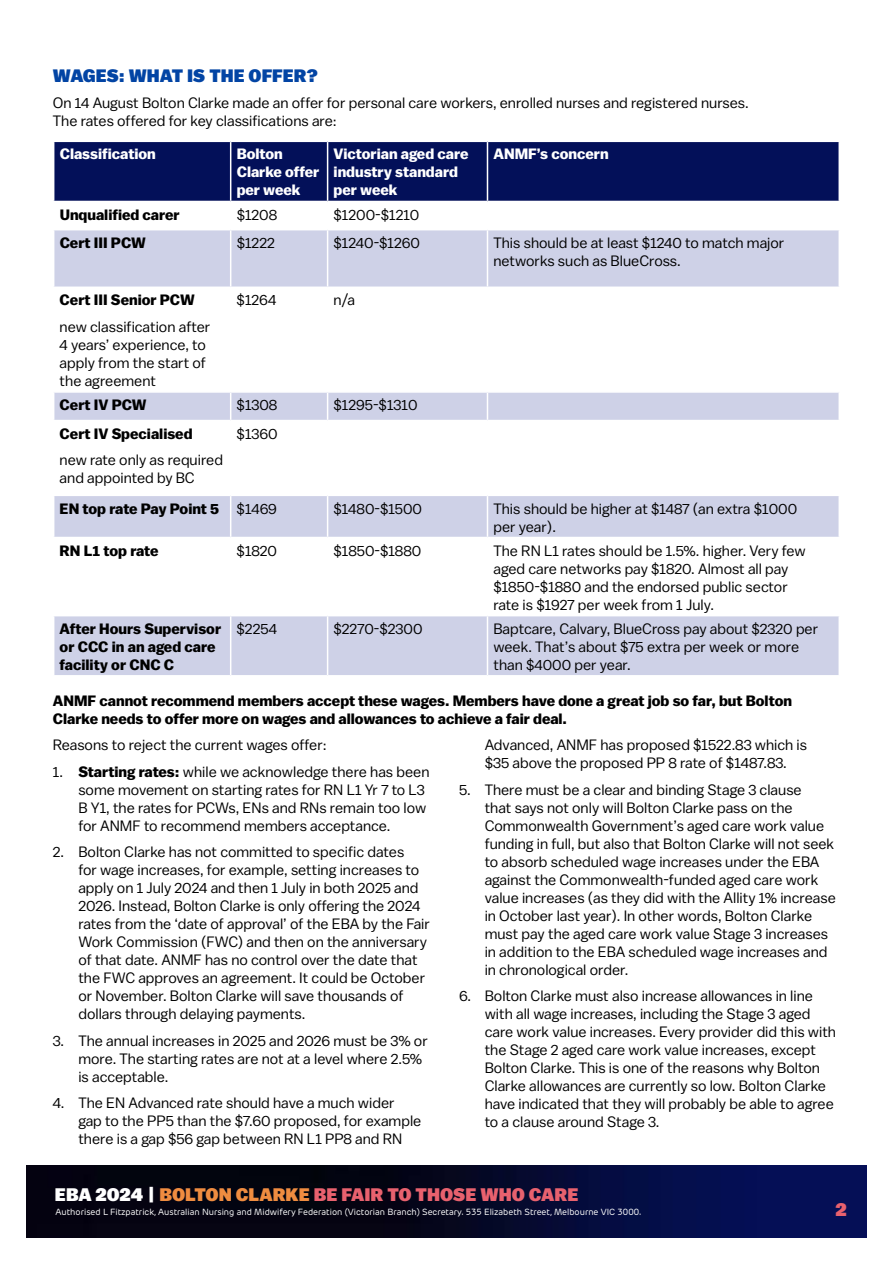
<style>
.page{position:relative;width:893px;height:1263px;background:#fff}
.page>*{position:absolute;margin:0;border:0;box-sizing:border-box;transform-origin:0 0}
.t1{font:900 18.15px "Balto";color:#e8616e}
.t2{font:900 18px "Balto";color:#0244a4}
.t3{font:15px/18px "Balto";color:#000}
.t4{font:700 15px/18px "Balto";color:#000}
.t5{font:700 15px/18px "Balto";color:#fff}
.t6{font:8.85px "New Rubrik Edge";color:#fff}
.s1{font-weight:400}
.s2{font-weight:700}
.s3{color:#fff}
.s4{color:#ef8c40}
</style>
<div class="page">
<img style="left:26px;top:1165px;width:841px;height:72px">
<div style="left:54px;top:142px;width:784px;height:59px;background:#031059"></div>
<svg style="left:54px;top:230px;width:784px;height:445px;fill:#ced1e7"></svg>
<svg style="left:54px;top:288px;width:784px;height:103px"></svg>
<hr style="left:230px;top:142px;width:1px;height:59px;background:#fff">
<hr style="left:327px;top:142px;width:1px;height:59px;background:#fff">
<hr style="left:487px;top:142px;width:1px;height:59px;background:#fff">
<hr style="left:230px;top:230px;width:1px;height:57px;background:#fff">
<hr style="left:327px;top:230px;width:1px;height:57px;background:#fff">
<hr style="left:487px;top:230px;width:1px;height:57px;background:#fff">
<hr style="left:53px;top:287px;width:178px;height:1px;background:#fff">
<hr style="left:231px;top:287px;width:97px;height:1px;background:#fff">
<hr style="left:230px;top:288px;width:1px;height:103px;background:#fff">
<hr style="left:328px;top:287px;width:159px;height:1px;background:#fff">
<hr style="left:327px;top:288px;width:1px;height:103px;background:#fff">
<hr style="left:487px;top:287px;width:353px;height:1px;background:#fff">
<hr style="left:487px;top:288px;width:1px;height:103px;background:#fff">
<hr style="left:53px;top:391px;width:178px;height:2px;background:#fff">
<hr style="left:231px;top:391px;width:97px;height:2px;background:#fff">
<svg style="left:230px;top:393px;width:1px;height:27px"></svg>
<hr style="left:328px;top:391px;width:159px;height:2px;background:#fff">
<svg style="left:327px;top:393px;width:1px;height:27px"></svg>
<hr style="left:487px;top:391px;width:353px;height:2px;background:#fff">
<svg style="left:487px;top:393px;width:1px;height:27px"></svg>
<hr style="left:53px;top:420px;width:178px;height:1px;background:#fff">
<hr style="left:231px;top:420px;width:97px;height:1px;background:#fff">
<hr style="left:230px;top:421px;width:1px;height:74px;background:#fff">
<hr style="left:328px;top:420px;width:159px;height:1px;background:#fff">
<hr style="left:327px;top:421px;width:1px;height:74px;background:#fff">
<hr style="left:487px;top:420px;width:353px;height:1px;background:#fff">
<hr style="left:487px;top:421px;width:1px;height:74px;background:#fff">
<hr style="left:53px;top:495px;width:178px;height:1px;background:#fff">
<hr style="left:231px;top:495px;width:97px;height:1px;background:#fff">
<hr style="left:230px;top:496px;width:1px;height:41px;background:#fff">
<hr style="left:328px;top:495px;width:159px;height:1px;background:#fff">
<hr style="left:327px;top:496px;width:1px;height:41px;background:#fff">
<hr style="left:487px;top:495px;width:353px;height:1px;background:#fff">
<hr style="left:487px;top:496px;width:1px;height:41px;background:#fff">
<hr style="left:53px;top:537px;width:178px;height:1px;background:#fff">
<hr style="left:231px;top:537px;width:97px;height:1px;background:#fff">
<hr style="left:230px;top:538px;width:1px;height:77px;background:#fff">
<hr style="left:328px;top:537px;width:159px;height:1px;background:#fff">
<hr style="left:327px;top:538px;width:1px;height:77px;background:#fff">
<hr style="left:487px;top:537px;width:353px;height:1px;background:#fff">
<hr style="left:487px;top:538px;width:1px;height:77px;background:#fff">
<hr style="left:53px;top:615px;width:178px;height:1px;background:#fff">
<hr style="left:231px;top:615px;width:97px;height:1px;background:#fff">
<hr style="left:230px;top:616px;width:1px;height:59px;background:#fff">
<hr style="left:328px;top:615px;width:159px;height:1px;background:#fff">
<hr style="left:327px;top:616px;width:1px;height:59px;background:#fff">
<hr style="left:487px;top:615px;width:353px;height:1px;background:#fff">
<hr style="left:487px;top:616px;width:1px;height:59px;background:#fff">
<p class="t2" style="left:53px;top:64px;width:267px">WAGES: WHAT IS THE OFFER?</p>
<p class="t3" style="left:53px;top:93px;width:697px">On 14 August Bolton Clarke made an offer for personal care workers, enrolled nurses and registered nurses.<br>The rates offered for key classifications are:</p>
<p class="t5" style="left:60px;top:145px;width:98px">Classification</p>
<p class="t5" style="left:237px;top:145px;width:84px">Bolton<br>Clarke offer per week</p>
<p class="t5" style="left:334px;top:145px;width:136px">Victorian aged care industry standard per week</p>
<p class="t5" style="left:493px;top:145px;width:117px">ANMF’s concern</p>
<p class="t4" style="left:60px;top:205px;width:122px">Unqualified carer</p>
<p class="t3" style="left:237px;top:205px;width:42px">$1208</p>
<p class="t3" style="left:334px;top:205px;width:87px">$1200-$1210</p>
<p class="t4" style="left:60px;top:233px;width:88px">Cert III PCW</p>
<p class="t3" style="left:237px;top:233px;width:40px">$1222</p>
<p class="t3" style="left:334px;top:233px;width:88px">$1240-$1260</p>
<p class="t3" style="left:493px;top:233px;width:292px">This should be at least $1240 to match major networks such as BlueCross.</p>
<p class="t4" style="left:60px;top:291px;width:137px">Cert III Senior PCW</p>
<p class="t3" style="left:60px;top:317px;width:152px">new classification after<br>4 years’ experience, to apply from the start of the agreement</p>
<p class="t3" style="left:237px;top:291px;width:41px">$1264</p>
<p class="t3" style="left:334px;top:291px;width:23px">n/a</p>
<p class="t4" style="left:60px;top:396px;width:89px">Cert IV PCW</p>
<p class="t3" style="left:237px;top:395px;width:42px">$1308</p>
<p class="t3" style="left:334px;top:395px;width:85px">$1295-$1310</p>
<p class="t4" style="left:60px;top:424px;width:134px">Cert IV Specialised</p>
<p class="t3" style="left:60px;top:451px;width:165px">new rate only as required and appointed by BC</p>
<p class="t3" style="left:237px;top:424px;width:43px">$1360</p>
<p class="t4" style="left:60px;top:499px;width:219px">EN top rate Pay Point 5 <span class="s1">$1469</span></p>
<p class="t3" style="left:334px;top:499px;width:90px">$1480-$1500</p>
<p class="t3" style="left:493px;top:499px;width:305px">This should be higher at $1487 (an extra $1000 per year).</p>
<p class="t4" style="left:60px;top:541px;width:100px">RN L1 top rate</p>
<p class="t3" style="left:237px;top:541px;width:42px">$1820</p>
<p class="t3" style="left:334px;top:541px;width:89px">$1850-$1880</p>
<p class="t3" style="left:493px;top:541px;width:314px">The RN L1 rates should be 1.5%. higher. Very few aged care networks pay $1820. Almost all pay $1850-$1880 and the endorsed public sector rate is $1927 per week from 1 July.</p>
<p class="t4" style="left:60px;top:619px;width:163px">After Hours Supervisor or CCC in an aged care facility or CNC C</p>
<p class="t3" style="left:237px;top:619px;width:42px">$2254</p>
<p class="t3" style="left:334px;top:619px;width:90px">$2270-$2300</p>
<p class="t3" style="left:493px;top:619px;width:326px">Baptcare, Calvary, BlueCross pay about $2320 per week. That’s about $75 extra per week or more than $4000 per year.</p>
<p class="t4" style="left:53px;top:691px;width:741px">ANMF cannot recommend members accept these wages. Members have done a great job so far, but Bolton<br>Clarke needs to offer more on wages and allowances to achieve a fair deal.</p>
<p class="t3" style="left:53px;top:735px;width:275px">Reasons to reject the current wages offer:</p>
<p class="t3" style="left:78px;top:762px;width:353px;text-indent:-26px">1. <span class="s2">Starting rates:</span> while we acknowledge there has been some movement on starting rates for RN L1 Yr 7 to L3<br>B Y1, the rates for PCWs, ENs and RNs remain too low for ANMF to recommend members acceptance.</p>
<p class="t3" style="left:78px;top:842px;width:353px;text-indent:-26px">2. Bolton Clarke has not committed to specific dates<br>for wage increases, for example, setting increases to apply on 1 July 2024 and then 1 July in both 2025 and 2026. Instead, Bolton Clarke is only offering the 2024 rates from the ‘date of approval’ of the EBA by the Fair Work Commission (FWC) and then on the anniversary of that date. ANMF has no control over the date that the FWC approves an agreement. It could be October or November. Bolton Clarke will save thousands of dollars through delaying payments.</p>
<p class="t3" style="left:78px;top:1031px;width:351px;text-indent:-26px">3. The annual increases in 2025 and 2026 must be 3% or more. The starting rates are not at a level where 2.5% is acceptable.</p>
<p class="t3" style="left:78px;top:1093px;width:344px;text-indent:-26px">4. The EN Advanced rate should have a much wider gap to the PP5 than the $7.60 proposed, for example there is a gap $56 gap between RN L1 PP8 and RN</p>
<p class="t3" style="left:485px;top:735px;width:324px">Advanced, ANMF has proposed $1522.83 which is $35 above the proposed PP 8 rate of $1487.83.</p>
<p class="t3" style="left:485px;top:780px;width:353px;text-indent:-26px">5. There must be a clear and binding Stage 3 clause<br>that says not only will Bolton Clarke pass on the Commonwealth Government’s aged care work value funding in full, but also that Bolton Clarke will not seek to absorb scheduled wage increases under the EBA against the Commonwealth-funded aged care work value increases (as they did with the Allity 1% increase in October last year). In other words, Bolton Clarke must pay the aged care work value Stage 3 increases in addition to the EBA scheduled wage increases and in chronological order.</p>
<p class="t3" style="left:485px;top:986px;width:353px;text-indent:-26px">6. Bolton Clarke must also increase allowances in line with all wage increases, including the Stage 3 aged care work value increases. Every provider did this with the Stage 2 aged care work value increases, except Bolton Clarke. This is one of the reasons why Bolton Clarke allowances are currently so low. Bolton Clarke have indicated that they will probably be able to agree to a clause around Stage 3.</p>
<p class="t1" style="left:55px;top:1184px;width:525px"><span class="s3">EBA 2024 |</span> <span class="s4">BOLTON CLARKE</span> BE FAIR TO THOSE WHO CARE</p>
<p class="t6" style="left:55px;top:1207px;width:587px">Authorised L Fitzpatrick, Australian Nursing and Midwifery Federation (Victorian Branch) Secretary. 535 Elizabeth Street, Melbourne VIC 3000.</p>
<p class="t1" style="left:836px;top:1199px;width:13px">2</p>
</div>
